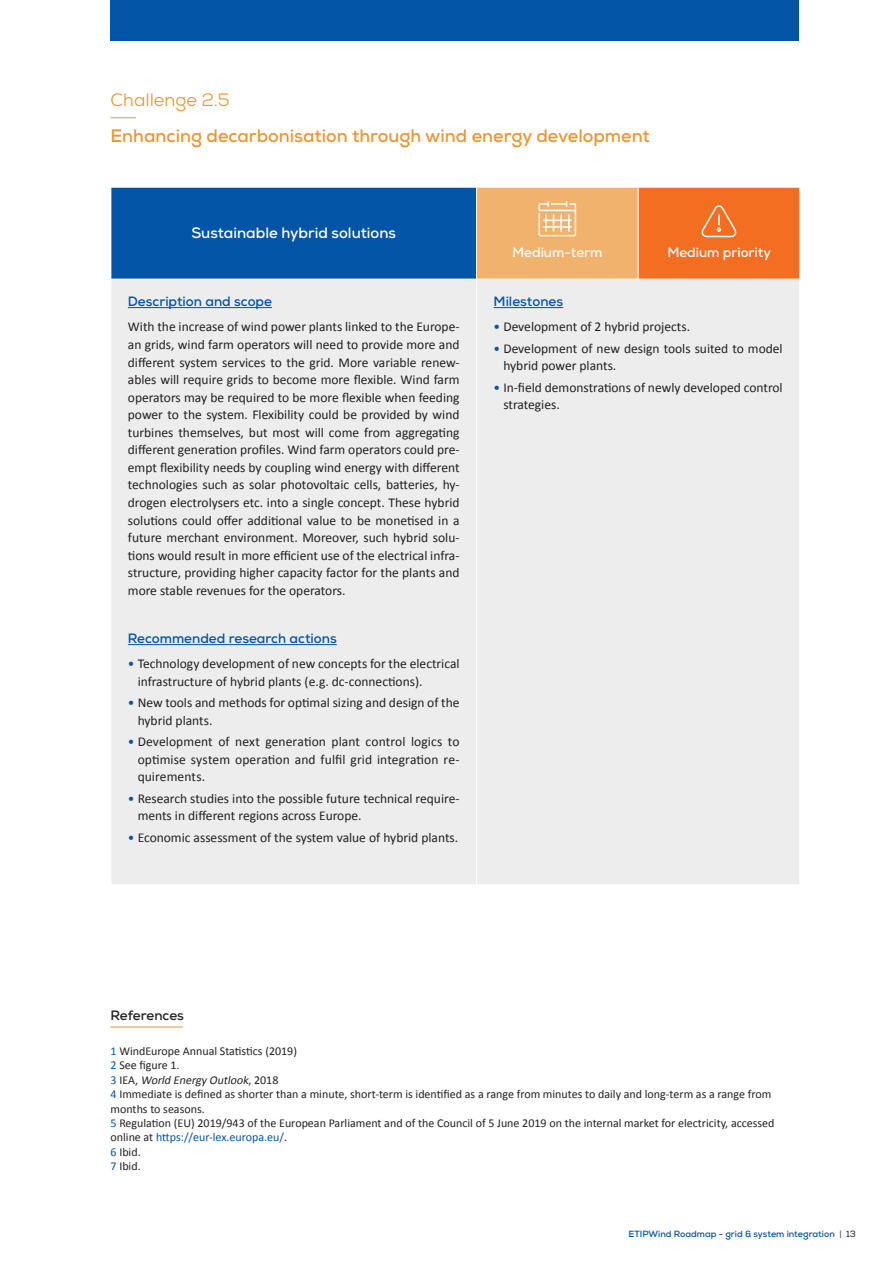
<style>
.page{position:relative;width:893px;height:1263px;background:#fff}
.page>*{position:absolute;margin:0;border:0;box-sizing:border-box;transform-origin:0 0}
.t1{font:700 18px "Nexa";color:#e99635}
.t2{font:18px "Nexa";color:#e99635}
.t3{font:700 15px "Nexa";color:#fff}
.t4{font:13.5px/17.5px "Calibri";color:#231f20}
.t5{font:700 13.5px "Nexa";color:#0154a6}
.t6{font:700 13.5px "Nexa";color:#fff}
.t7{font:700 13.5px "Nexa";color:#231f20}
.t8{font:12px/14.4px "Calibri";color:#231f20}
.t9{font:italic 12px "Calibri";color:#231f20}
.t10{font:700 9px "Nexa";color:#0154a6}
.s1{color:#0154a6}
.s2{font-style:normal;color:#0154a6}
.s3{font-style:normal}
.s4{font-weight:400}
.s5{font-weight:400;color:#231f20}
</style>
<div class="page">
<hr style="left:111px;top:1027px;width:72px;height:1px;background:#e99635">
<svg style="left:111px;top:117px;width:25px;height:1px"></svg>
<div style="left:111px;top:187px;width:366px;height:92px;background:#0154a6"></div>
<div style="left:477px;top:187px;width:161px;height:92px;background:#f1b26d"></div>
<div style="left:638px;top:187px;width:162px;height:92px;background:#f36e21"></div>
<div style="left:112px;top:280px;width:687px;height:604px;background:#ededee"></div>
<hr style="left:111px;top:187px;width:366px;height:1px;background:#fff">
<hr style="left:111px;top:188px;width:1px;height:91px;background:#fff">
<hr style="left:638px;top:187px;width:162px;height:1px;background:#fff">
<hr style="left:799px;top:188px;width:1px;height:91px;background:#fff">
<hr style="left:476px;top:279px;width:1px;height:337px;background:#fff">
<hr style="left:476px;top:616px;width:1px;height:268px;background:#fff">
<hr style="left:477px;top:187px;width:161px;height:1px;background:#fff">
<hr style="left:476px;top:188px;width:1px;height:91px;background:#fff">
<hr style="left:638px;top:188px;width:1px;height:91px;background:#fff">
<svg style="left:538px;top:201px;width:39px;height:36px"></svg>
<svg style="left:701px;top:205px;width:36px;height:33px"></svg>
<hr style="left:128px;top:307px;width:144px;height:1px;background:#0154a6">
<hr style="left:494px;top:307px;width:69px;height:1px;background:#0154a6">
<hr style="left:128px;top:644px;width:209px;height:1px;background:#0154a6">
<div style="left:111px;top:0;width:688px;height:41px;background:#0154a6"></div>
<p class="t2" style="left:111px;top:89px;width:121px">Challenge 2.5</p>
<p class="t1" style="left:111px;top:124px;width:541px">Enhancing decarbonisation through wind energy development</p>
<p class="t3" style="left:191px;top:224px;width:206px">Sustainable hybrid solutions</p>
<p class="t5" style="left:128px;top:293px;width:146px">Description and scope</p>
<p class="t4" style="left:128px;top:318px;width:333px;text-align:justify">With the increase of wind power plants linked to the Europe&shy;an grids, wind farm operators will need to provide more and different system services to the grid. More variable renew&shy;ables will require grids to become more flexible. Wind farm operators may be required to be more flexible when feeding power to the system. Flexibility could be provided by wind turbines themselves, but most will come from aggregating different generation profiles. Wind farm operators could pre&shy;empt flexibility needs by coupling wind energy with different technologies such as solar photovoltaic cells, batteries, hy&shy;drogen electrolysers etc. into a single concept. These hybrid solutions could offer additional value to be monetised in a future merchant environment. Moreover, such hybrid solu&shy;tions would result in more efficient use of the electrical infra&shy;structure, providing higher capacity factor for the plants and more stable revenues for the operators.</p>
<p class="t5" style="left:128px;top:630px;width:210px">Recommended research actions</p>
<p class="t4" style="left:138px;top:655px;width:323px;text-indent:-10px"><span class="s1">•</span> Technology development of new concepts for the electrical infrastructure of hybrid plants (e.g. dc-connections).</p>
<p class="t4" style="left:138px;top:694px;width:323px;text-indent:-10px"><span class="s1">•</span> New tools and methods for optimal sizing and design of the hybrid plants.</p>
<p class="t4" style="left:138px;top:733px;width:323px;text-align:justify;text-indent:-10px"><span class="s1">•</span> Development of next generation plant control logics to optimise system operation and fulfil grid integration re&shy;quirements.</p>
<p class="t4" style="left:138px;top:789px;width:323px;text-indent:-10px"><span class="s1">•</span> Research studies into the possible future technical require&shy;ments in different regions across Europe.</p>
<p class="t4" style="left:128px;top:828px;width:332px"><span class="s1">•</span> Economic assessment of the system value of hybrid plants.</p>
<p class="t6" style="left:512px;top:243px;width:92px">Medium-term</p>
<p class="t6" style="left:667px;top:244px;width:105px">Medium priority</p>
<p class="t5" style="left:494px;top:293px;width:71px">Milestones</p>
<p class="t4" style="left:494px;top:318px;width:198px"><span class="s1">•</span> Development of 2 hybrid projects.</p>
<p class="t4" style="left:503px;top:340px;width:281px;text-indent:-10px"><span class="s1">•</span> Development of new design tools suited to model hybrid power plants.</p>
<p class="t4" style="left:503px;top:379px;width:281px;text-indent:-10px"><span class="s1">•</span> In-field demonstrations of newly developed control strategies.</p>
<p class="t7" style="left:111px;top:1006px;width:75px">References</p>
<p class="t8" style="left:111px;top:1044px;width:188px"><span class="s1">1</span> WindEurope Annual Statistics (2019)</p>
<p class="t8" style="left:111px;top:1058px;width:71px"><span class="s1">2</span> See figure 1.</p>
<p class="t9" style="left:111px;top:1072px;width:169px"><span class="s2">3</span> <span class="s3">I E A ,</span> World Energy Outlook<span class="s3">, 2 0 1 8</span></p>
<p class="t8" style="left:111px;top:1087px;width:662px"><span class="s1">4</span> Immediate is defined as shorter than a minute, short-term is identified as a range from minutes to daily and long-term as a range from months to seasons.</p>
<p class="t8" style="left:111px;top:1116px;width:665px"><span class="s1">5</span> Regulation (EU) 2019/943 of the European Parliament and of the Council of 5 June 2019 on the internal market for electricity, accessed online at <span class="s1">https://eur-lex.europa.eu/</span>.</p>
<p class="t8" style="left:111px;top:1145px;width:32px"><span class="s1">6</span> Ibid.</p>
<p class="t8" style="left:111px;top:1159px;width:32px"><span class="s1">7</span> Ibid.</p>
<p class="t10" style="left:628px;top:1228px;width:229px">ETIPWind Roadmap - grid &amp; system integration <span class="s4">|</span> <span class="s5">13</span></p>
</div>
